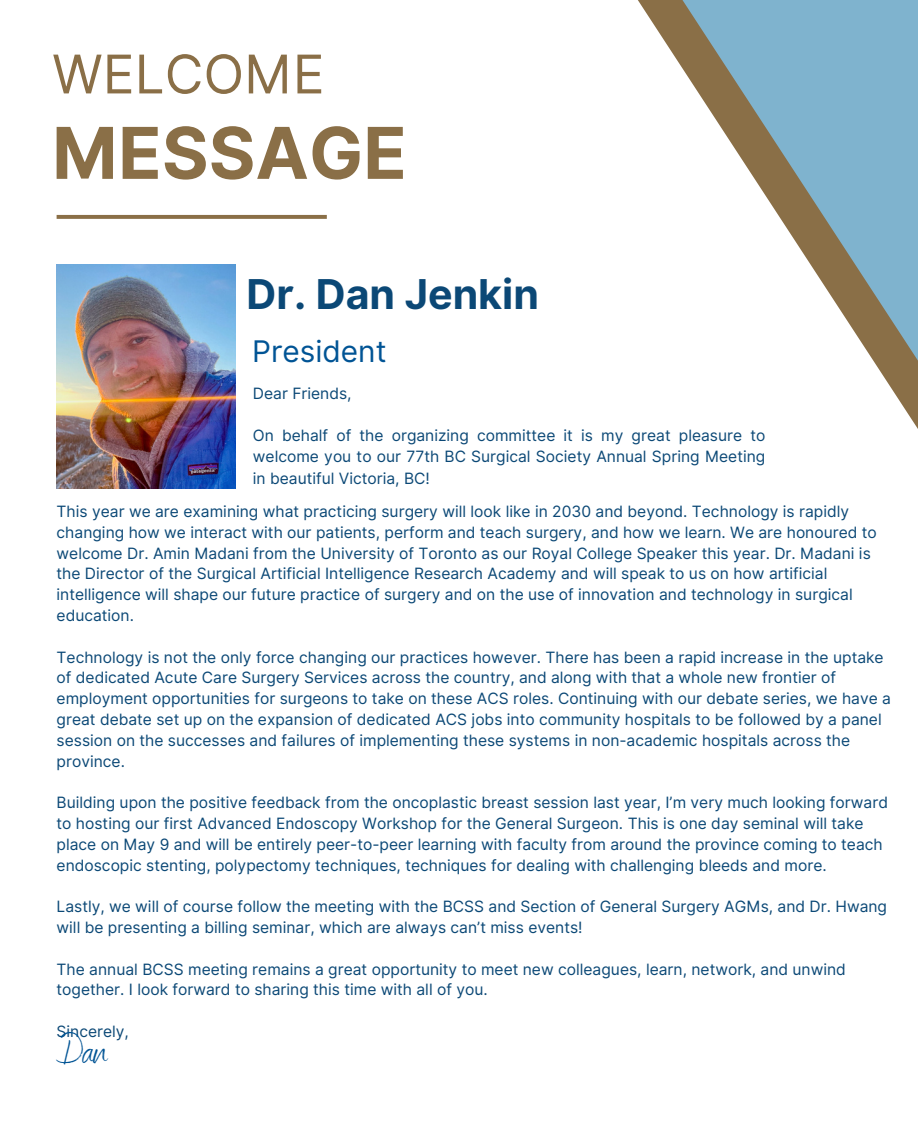
<style>
.page{position:relative;width:918px;height:1141px;background:#fff}
.page>*{position:absolute;margin:0;border:0;box-sizing:border-box;transform-origin:0 0}
.t1{font:700 71.4px "Inter";color:#8a6f47}
.t2{font:53.38px "Inter";color:#8a6f47}
.t3{font:700 41.12px "Inter";color:#0b4876}
.t4{font:38.5px "Benedict";color:#005495}
.t5{font:29.75px "Inter";color:#005495}
.t6{font:15.58px/20.8px "Inter";color:#0b4876}
</style>
<div class="page">
<svg style="left:57px;top:215px;width:270px;height:4px"></svg>
<svg style="left:638px;top:0;width:279px;height:381px"></svg>
<img style="left:57px;top:264px;width:178px;height:224px">
<h2 class="t2" style="left:52px;top:42px;width:274px">WELCOME</h2>
<p class="t1" style="left:52px;top:110px;width:356px">MESSAGE</p>
<p class="t3" style="left:246px;top:269px;width:294px">Dr. Dan Jenkin</p>
<h1 class="t5" style="left:252px;top:333px;width:136px">President</h1>
<p class="t6" style="left:253px;top:382px;width:100px">Dear Friends,</p>
<p class="t6" style="left:253px;top:425px;width:514px;line-height:21.3px;text-align:justify">On behalf of the organizing committee it is my great pleasure to welcome you to our 77th BC Surgical Society Annual Spring Meeting in beautiful Victoria, BC!</p>
<h3 class="t6" style="left:57px;top:501px;width:821px">This year we are examining what practicing surgery will look like in 2030 and beyond. Technology is rapidly changing how we interact with our patients, perform and teach surgery, and how we learn. We are honoured to welcome Dr. Amin Madani from the University of Toronto as our Royal College Speaker this year. Dr. Madani is the Director of the Surgical Artificial Intelligence Research Academy and will speak to us on how artificial intelligence will shape our future practice of surgery and on the use of innovation and technology in surgical education.</h3>
<h5 class="t6" style="left:57px;top:646px;width:835px">Technology is not the only force changing our practices however. There has been a rapid increase in the uptake of dedicated Acute Care Surgery Services across the country, and along with that a whole new frontier of employment opportunities for surgeons to take on these ACS roles. Continuing with our debate series, we have a great debate set up on the expansion of dedicated ACS jobs into community hospitals to be followed by a panel session on the successes and failures of implementing these systems in non-academic hospitals across the province.</h5>
<p class="t6" style="left:57px;top:792px;width:832px">Building upon the positive feedback from the oncoplastic breast session last year, I’m very much looking forward to hosting our first Advanced Endoscopy Workshop for the General Surgeon. This is one day seminal will take place on May 9 and will be entirely peer-to-peer learning with faculty from around the province coming to teach endoscopic stenting, polypectomy techniques, techniques for dealing with challenging bleeds and more.</p>
<p class="t6" style="left:57px;top:896px;width:832px">Lastly, we will of course follow the meeting with the BCSS and Section of General Surgery AGMs, and Dr. Hwang will be presenting a billing seminar, which are always can’t miss events!</p>
<p class="t6" style="left:57px;top:958px;width:790px">The annual BCSS meeting remains a great opportunity to meet new colleagues, learn, network, and unwind together. I look forward to sharing this time with all of you.</p>
<p class="t6" style="left:57px;top:1021px;width:74px">Sincerely,</p>
<p class="t4" style="left:57px;top:1026px;width:53px">Dan</p>
</div>
